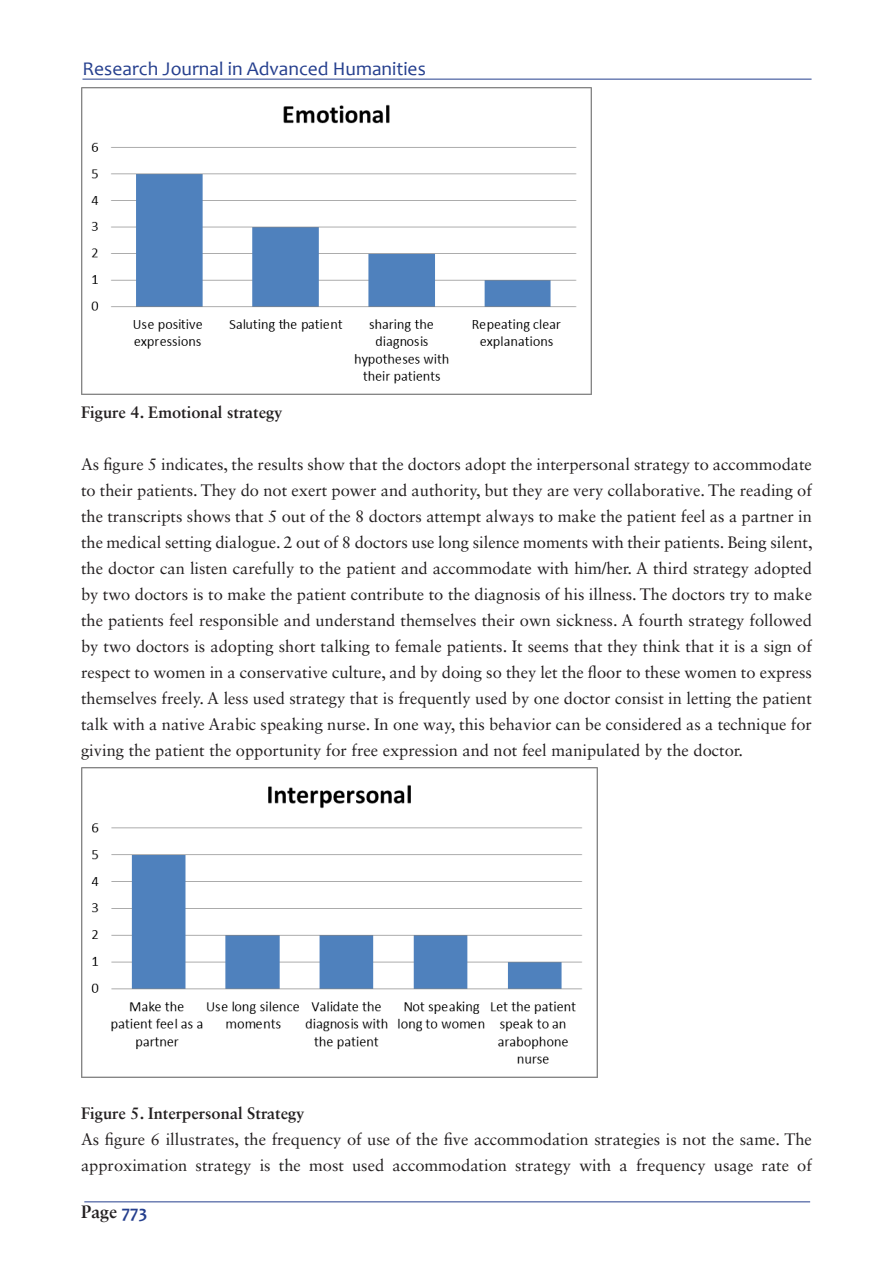
<style>
.page{position:relative;width:893px;height:1263px;background:#fff}
.page>*{position:absolute;margin:0;border:0;box-sizing:border-box;transform-origin:0 0}
.t1{font:19.5px "Candara";color:#253f8e}
.t2{font:700 18px "Sabon";color:#231f20}
.HTML_Preformatted{font:16.5px/26px "Sabon LT Std";color:#231f20;text-align:justify}
.t3{font:700 16.5px "Sabon LT Std";color:#231f20}
.s1{font-family:"Candara";color:#253f8e}
</style>
<div class="page">
<hr style="left:84px;top:1201px;width:726px;height:1px;background:#253f8e">
<hr style="left:82px;top:79px;width:730px;height:1px;background:#253f8e">
<img style="left:81px;top:88px;width:510px;height:307px">
<img style="left:81px;top:767px;width:517px;height:311px">
<p class="t1" style="left:82px;top:56px;width:345px">Research Journal in Advanced Humanities</p>
<p class="t3" style="left:81px;top:402px;width:203px">Figure 4. Emotional strategy</p>
<p class="HTML_Preformatted" style="left:81px;top:451px;width:733px">As figure 5 indicates, the results show that the doctors adopt the interpersonal strategy to accommodate to their patients. They do not exert power and authority, but they are very collaborative. The reading of the transcripts shows that 5 out of the 8 doctors attempt always to make the patient feel as a partner in the medical setting dialogue. 2 out of 8 doctors use long silence moments with their patients. Being silent, the doctor can listen carefully to the patient and accommodate with him/her. A third strategy adopted by two doctors is to make the patient contribute to the diagnosis of his illness. The doctors try to make the patients feel responsible and understand themselves their own sickness. A fourth strategy followed by two doctors is adopting short talking to female patients. It seems that they think that it is a sign of respect to women in a conservative culture, and by doing so they let the floor to these women to express themselves freely. A less used strategy that is frequently used by one doctor consist in letting the patient talk with a native Arabic speaking nurse. In one way, this behavior can be considered as a technique for giving the patient the opportunity for free expression and not feel manipulated by the doctor.</p>
<p class="t3" style="left:81px;top:1103px;width:225px">Figure 5. Interpersonal Strategy</p>
<p class="HTML_Preformatted" style="left:81px;top:1126px;width:732px">As figure 6 illustrates, the frequency of use of the five accommodation strategies is not the same. The approximation strategy is the most used accommodation strategy with a frequency usage rate of</p>
<p class="t2" style="left:81px;top:1201px;width:68px">Page <span class="s1">773</span></p>
</div>
